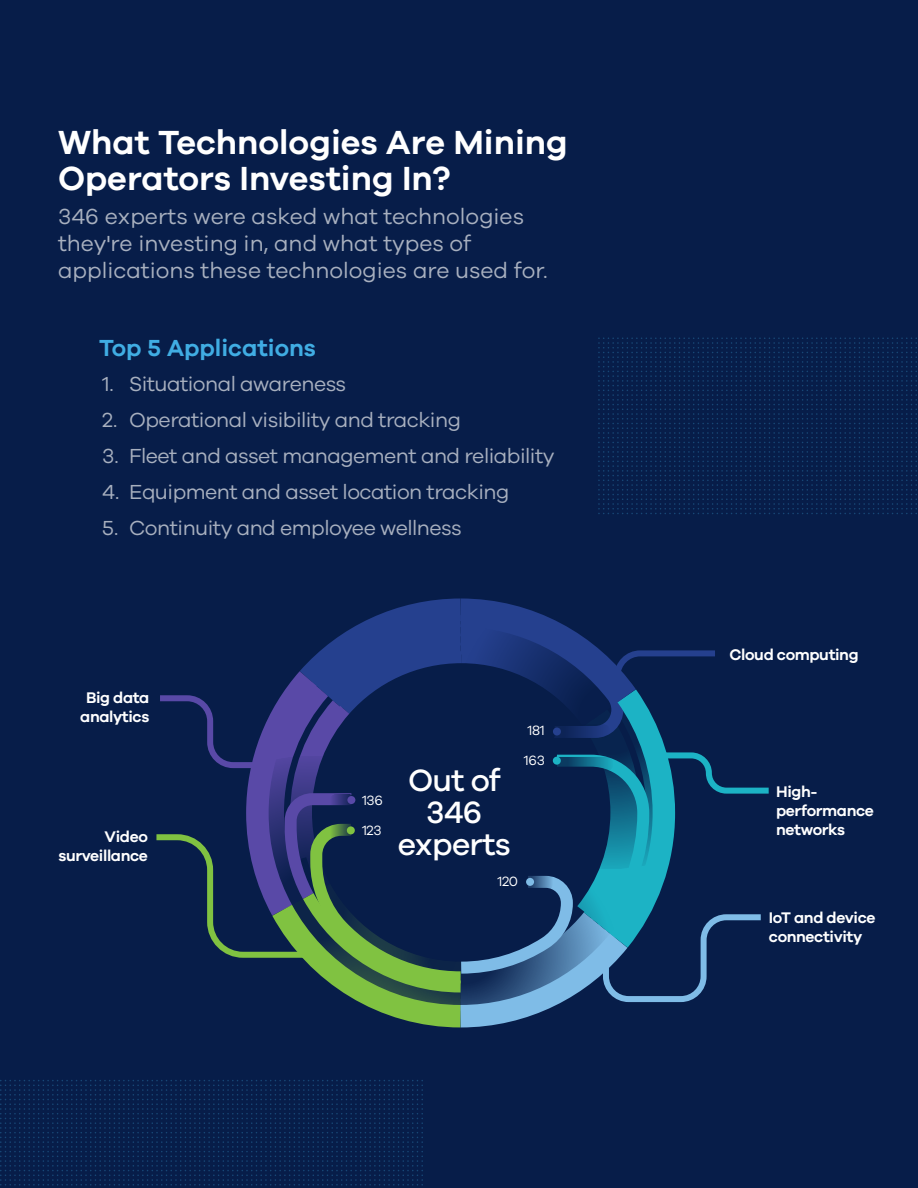
<style>
.page{position:relative;width:918px;height:1188px;background:#071d49}
.page>*{position:absolute;margin:0;border:0;box-sizing:border-box;transform-origin:0 0}
.t1{font:600 34.5px/36px "Galano Grotesque";color:#fff}
.t2{font:500 31.8px/31.8px "Galano Grotesque";letter-spacing:-.025em;color:#fff;text-align:center}
.t3{font:600 24px "Galano Grotesque";color:#40ade3}
.t4{font:22.5px/27px "Galano Grotesque";color:#a8b0bf}
.t5{font:21px "Galano Grotesque";letter-spacing:-.025em;color:#a8b0bf}
.t6{font:600 15.9px/19px "Galano Grotesque";letter-spacing:-.025em;color:#fff}
.t7{font:13.95px/29.7px "Galano Grotesque";letter-spacing:-.025em;color:#fff}
</style>
<div class="page">
<svg style="left:598px;top:337px;width:319px;height:177px"></svg>
<svg style="left:0;top:1080px;width:423px;height:106px"></svg>
<svg style="left:156px;top:598px;width:613px;height:430px"></svg>
<h1 class="t1" style="left:58px;top:126px;width:511px">What Technologies Are Mining<br>Operators Investing In?</h1>
<p class="t4" style="left:58px;top:204px;width:491px">346 experts were asked what technologies they're investing in, and what types of applications these technologies are used for.</p>
<p class="t3" style="left:99px;top:338px;width:218px">Top 5 Applications</p>
<p class="t5" style="left:102px;top:375px;width:246px">1. Situational awareness</p>
<p class="t5" style="left:102px;top:411px;width:360px">2. Operational visibility and tracking</p>
<p class="t5" style="left:102px;top:447px;width:454px">3. Fleet and asset management and reliability</p>
<p class="t5" style="left:102px;top:483px;width:409px">4. Equipment and asset location tracking</p>
<p class="t5" style="left:102px;top:519px;width:361px">5. Continuity and employee wellness</p>
<p class="t6" style="left:80px;top:689px;width:71px;text-align:center">Big data analytics</p>
<p class="t6" style="left:58px;top:828px;width:91px;text-align:right">Video surveillance</p>
<p class="t7" style="left:362px;top:786px;width:22px">136<br>123</p>
<h2 class="t2" style="left:398px;top:767px;width:115px">Out of<br>346 experts</h2>
<p class="t7" style="left:524px;top:717px;width:22px">181<br>163</p>
<p class="t7" style="left:497px;top:868px;width:22px">120</p>
<p class="t6" style="left:730px;top:646px;width:131px">Cloud computing</p>
<p class="t6" style="left:776px;top:783px;width:99px">High&shy;performance networks</p>
<p class="t6" style="left:769px;top:910px;width:108px">IoT and device connectivity</p>
</div>
